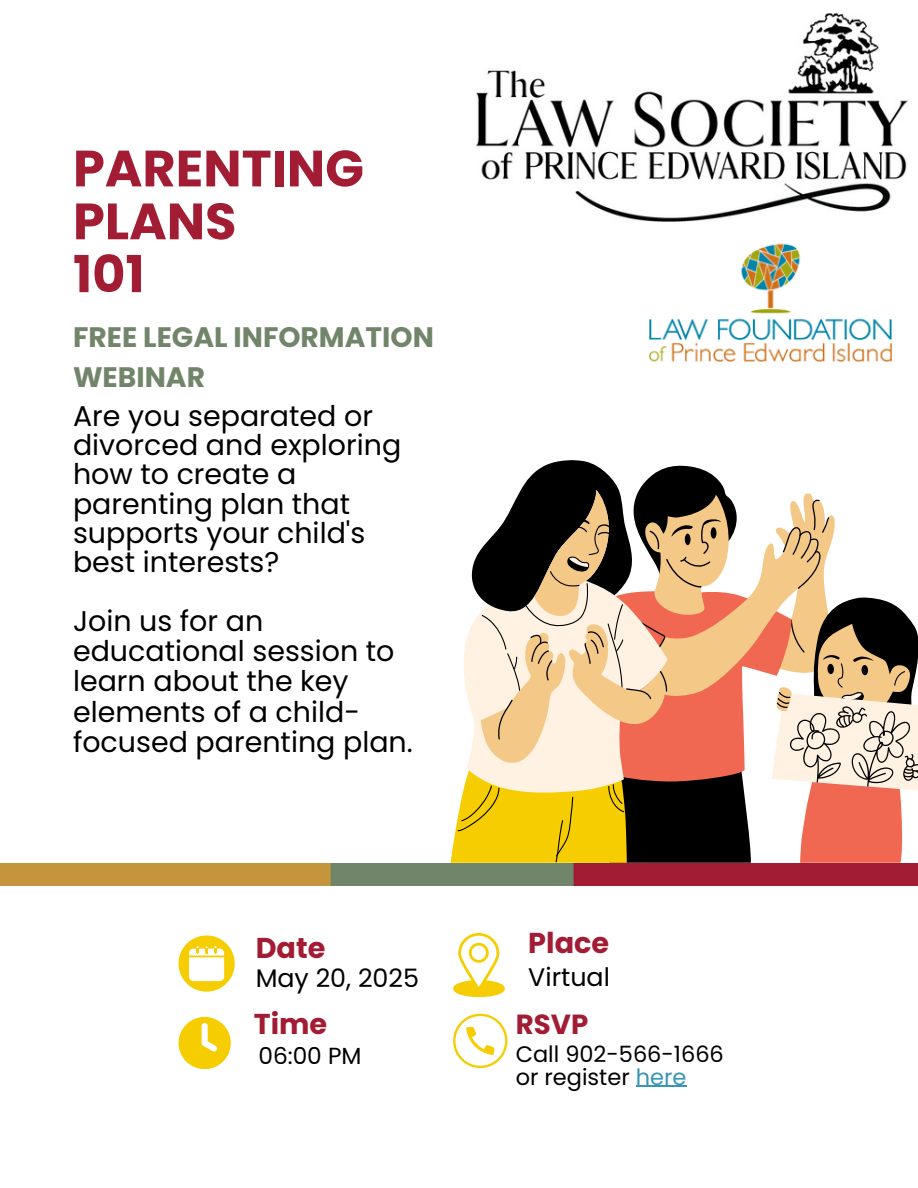
<style>
.page{position:relative;width:918px;height:1188px;background:#fff}
.page>*{position:absolute;margin:0;border:0;box-sizing:border-box;transform-origin:0 0}
.t1{font:700 51px/52.8px "Poppins";color:#a21c34}
.t2{font:700 28.65px "Poppins";color:#a21c34}
.t3{font:28.5px/29.2px "Poppins";color:#000}
.t4{font:700 28.2px/39.3px "Poppins";color:#71856a}
.t5{font:700 27.6px "Poppins";color:#a21c34}
.t6{font:25.35px "Poppins";color:#000}
.t7{font:23.25px "Poppins";color:#000}
.t8{font:22.5px "Poppins";color:#000}
.s1{color:#3795b6}
</style>
<div class="page">
<img style="left:0;top:863px;width:918px;height:23px">
<img style="left:649px;top:243px;width:243px;height:119px">
<svg style="left:451px;top:460px;width:467px;height:403px"></svg>
<img style="left:477px;top:13px;width:431px;height:208px">
<svg style="left:179px;top:935px;width:56px;height:57px"></svg>
<svg style="left:179px;top:1017px;width:51px;height:52px"></svg>
<svg style="left:453px;top:933px;width:52px;height:65px"></svg>
<svg style="left:453px;top:1014px;width:54px;height:54px"></svg>
<hr style="left:636px;top:1086px;width:50px;height:1px;background:#3795b6">
<h6 class="t1" style="left:73px;top:142px;width:292px">PARENTING<br>PLANS<br>101</h6>
<h3 class="t4" style="left:73px;top:318px;width:362px">FREE LEGAL INFORMATION<br>WEBINAR</h3>
<h5 class="t3" style="left:73px;top:401px;width:330px">Are you separated or divorced and exploring how to create a parenting plan that supports your child's best interests?</h5>
<p class="t3" style="left:73px;top:605px;width:341px;line-height:30.3px">Join us for an educational session to learn about the key elements of a child&shy;focused parenting plan.</p>
<h4 class="t2" style="left:256px;top:928px;width:71px">Date</h4>
<h4 class="t6" style="left:256px;top:960px;width:165px">May 20, 2025</h4>
<p class="t2" style="left:254px;top:1004px;width:75px">Time</p>
<p class="t7" style="left:258px;top:1040px;width:105px">06:00 PM</p>
<p class="t2" style="left:528px;top:923px;width:82px">Place</p>
<p class="t6" style="left:528px;top:960px;width:83px">Virtual</p>
<p class="t5" style="left:516px;top:1005px;width:74px">RSVP</p>
<p class="t8" style="left:516px;top:1039px;width:210px">Call 902-566-1666</p>
<h3 class="t8" style="left:516px;top:1061px;width:172px">or register <span class="s1">here</span></h3>
</div>
